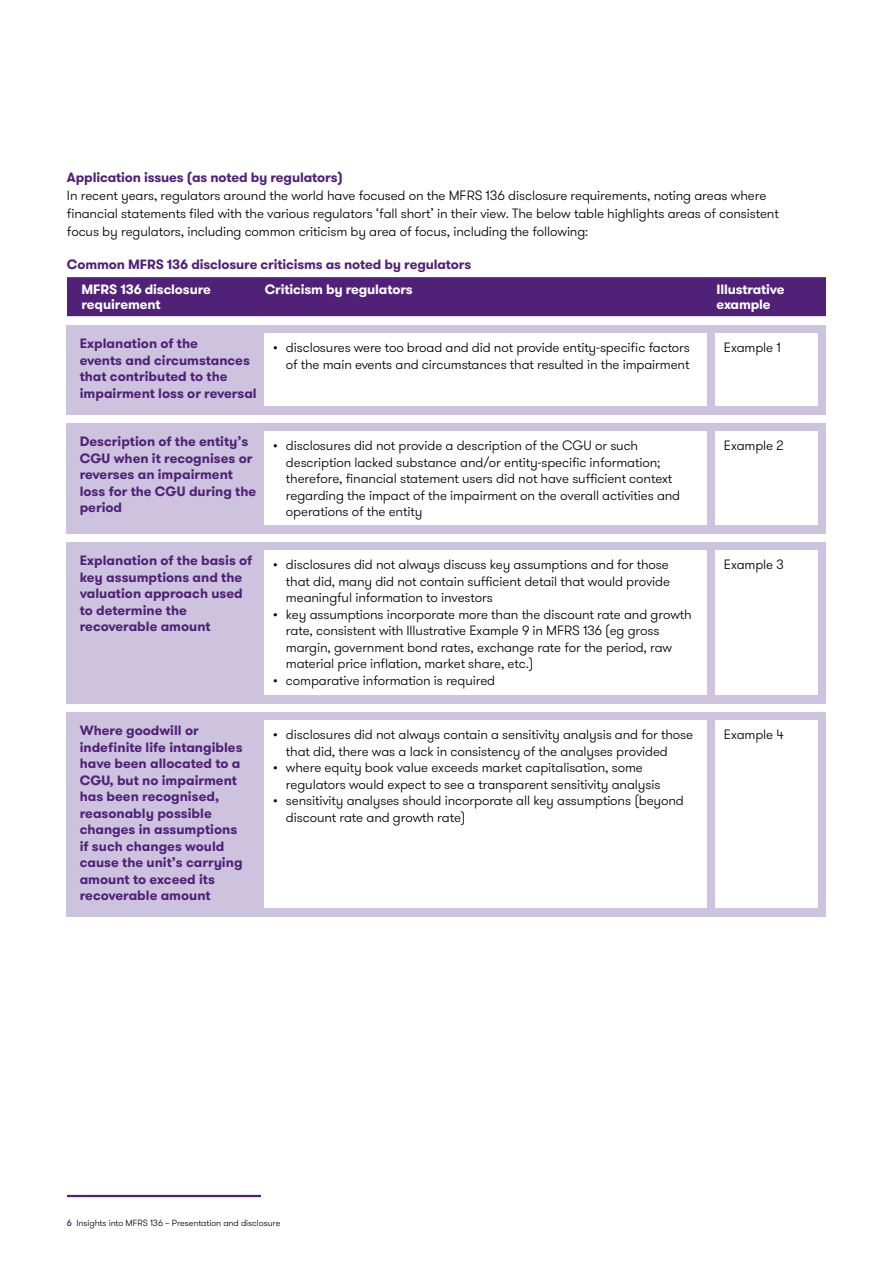
<style>
.page{position:relative;width:893px;height:1263px;background:#fff}
.page>*{position:absolute;margin:0;border:0;box-sizing:border-box;transform-origin:0 0}
.t1{font:300 13.5px/16.5px "GT Walsheim Pro";letter-spacing:-.01em;color:#000}
.t2{font:700 13.5px/16.5px "GT Walsheim Pro";color:#512178}
.t3{font:700 13.5px/15px "GT Walsheim Pro";letter-spacing:-.01em;color:#fff}
.t4{font:300 9px "GT Walsheim Pro";letter-spacing:-.01em;color:#000}
.s1{font-weight:500;color:#512178}
</style>
<div class="page">
<hr style="left:67px;top:1195px;width:194px;height:2px;background:#512178">
<div style="left:67px;top:277px;width:759px;height:38px;background:#512178"></div>
<hr style="left:67px;top:315px;width:65px;height:1px;background:#512178">
<hr style="left:132px;top:315px;width:131px;height:1px;background:#512178">
<hr style="left:263px;top:315px;width:451px;height:1px;background:#512178">
<hr style="left:714px;top:315px;width:112px;height:1px;background:#512178">
<div style="left:67px;top:325px;width:759px;height:90px;background:#cec3df"></div>
<div style="left:67px;top:423px;width:759px;height:111px;background:#cec3df"></div>
<div style="left:67px;top:542px;width:759px;height:162px;background:#cec3df"></div>
<div style="left:67px;top:712px;width:759px;height:204px;background:#cec3df"></div>
<div style="left:265px;top:334px;width:442px;height:72px;background:#fff"></div>
<div style="left:265px;top:432px;width:442px;height:93px;background:#fff"></div>
<div style="left:265px;top:551px;width:442px;height:144px;background:#fff"></div>
<div style="left:265px;top:721px;width:442px;height:187px;background:#fff"></div>
<div style="left:715px;top:334px;width:102px;height:72px;background:#fff"></div>
<div style="left:715px;top:432px;width:102px;height:93px;background:#fff"></div>
<div style="left:715px;top:551px;width:102px;height:144px;background:#fff"></div>
<div style="left:715px;top:721px;width:102px;height:187px;background:#fff"></div>
<p class="t2" style="left:67px;top:169px;width:277px">Application issues (as noted by regulators)</p>
<p class="t1" style="left:67px;top:187px;width:713px;line-height:18px">In recent years, regulators around the world have focused on the MFRS 136 disclosure requirements, noting areas where financial statements filed with the various regulators ‘fall short’ in their view. The below table highlights areas of consistent focus by regulators, including common criticism by area of focus, including the following:</p>
<p class="t2" style="left:67px;top:257px;width:406px">Common MFRS 136 disclosure criticisms as noted by regulators</p>
<p class="t3" style="left:81px;top:282px;width:131px">MFRS 136 disclosure requirement</p>
<p class="t3" style="left:265px;top:282px;width:149px">Criticism by regulators</p>
<p class="t3" style="left:716px;top:282px;width:70px">Illustrative example</p>
<p class="t2" style="left:80px;top:335px;width:179px">Explanation of the<br>events and circumstances that contributed to the impairment loss or reversal</p>
<p class="t2" style="left:80px;top:433px;width:178px">Description of the entity’s<br>CGU when it recognises or reverses an impairment loss for the CGU during the period</p>
<p class="t1" style="left:273px;top:340px;width:418px;text-align:right">• disclosures were too broad and did not provide entity-specific factors of the main events and circumstances that resulted in the impairment</p>
<p class="t1" style="left:724px;top:340px;width:58px">Example 1</p>
<p class="t1" style="left:286px;top:438px;width:396px;text-indent:-13px">• disclosures did not provide a description of the CGU or such description lacked substance and/or entity-specific information; therefore, financial statement users did not have sufficient context regarding the impact of the impairment on the overall activities and operations of the entity</p>
<p class="t1" style="left:286px;top:557px;width:386px;text-align:justify;text-indent:-13px">• disclosures did not always discuss key assumptions and for those that did, many did not contain sufficient detail that would provide meaningful information to investors</p>
<p class="t1" style="left:286px;top:606px;width:407px;text-indent:-13px">• key assumptions incorporate more than the discount rate and growth rate, consistent with Illustrative Example 9 in MFRS 136 (eg gross margin, government bond rates, exchange rate for the period, raw material price inflation, market share, etc.)</p>
<p class="t1" style="left:273px;top:672px;width:224px">• comparative information is required</p>
<p class="t1" style="left:724px;top:438px;width:61px">Example 2</p>
<p class="t2" style="left:80px;top:552px;width:174px">Explanation of the basis of key assumptions and the valuation approach used to determine the recoverable amount</p>
<p class="t1" style="left:724px;top:557px;width:61px">Example 3</p>
<p class="t2" style="left:80px;top:722px;width:164px">Where goodwill or indefinite life intangibles have been allocated to a<br>CGU, but no impairment has been recognised, reasonably possible changes in assumptions if such changes would cause the unit’s carrying amount to exceed its recoverable amount</p>
<p class="t1" style="left:286px;top:727px;width:409px;text-indent:-13px">• disclosures did not always contain a sensitivity analysis and for those that did, there was a lack in consistency of the analyses provided</p>
<p class="t1" style="left:286px;top:760px;width:376px;text-indent:-13px">• where equity book value exceeds market capitalisation, some regulators would expect to see a transparent sensitivity analysis</p>
<p class="t1" style="left:286px;top:793px;width:399px;text-indent:-13px">• sensitivity analyses should incorporate all key assumptions (beyond discount rate and growth rate)</p>
<p class="t1" style="left:724px;top:727px;width:61px">Example 4</p>
<p class="t4" style="left:67px;top:1217px;width:215px"><span class="s1">6</span> Insights into MFRS 136 – Presentation and disclosure</p>
</div>
